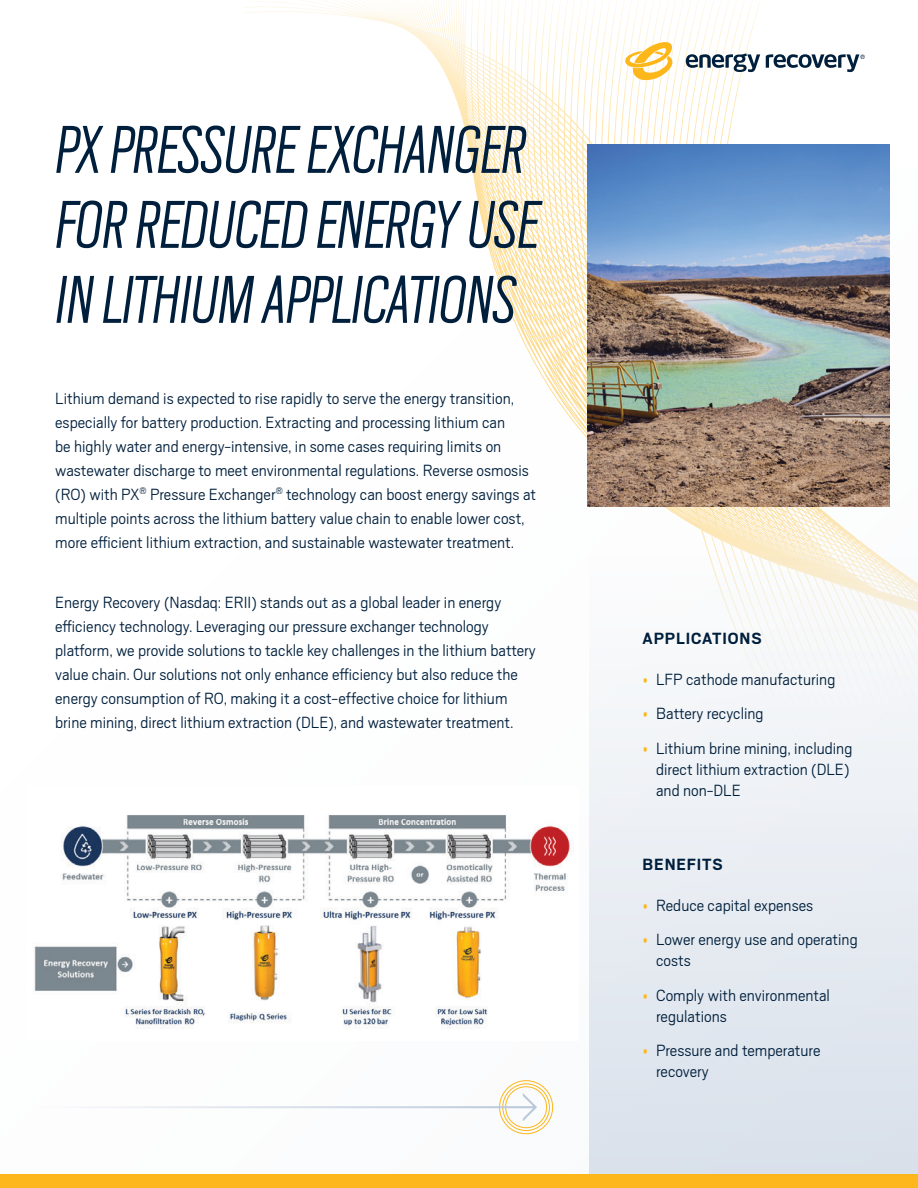
<style>
.page{position:relative;width:918px;height:1188px;background:#fff}
.page>*{position:absolute;margin:0;border:0;box-sizing:border-box;transform-origin:0 0}
.t1{font:italic 300 75px/75px "Scout Cond";letter-spacing:-.005em;color:#001f3c}
.t2{font:300 18px/24px "Scout";color:#001f3c}
.t3{font:700 18px "Scout";letter-spacing:.05em;color:#001f3c}
.s1{font-size:13.5px;color:#fdb71b}
</style>
<div class="page">
<svg style="left:244px;top:0;width:345px;height:170px"></svg>
<svg style="left:589px;top:0;width:329px;height:1174px"></svg>
<div style="left:0;top:1174px;width:918px;height:14px;background:#fdb71b"></div>
<img style="left:588px;top:145px;width:301px;height:362px">
<img style="left:34px;top:815px;width:540px;height:214px">
<svg style="left:625px;top:42px;width:48px;height:38px"></svg>
<svg style="left:686px;top:53px;width:74px;height:19px"></svg>
<svg style="left:766px;top:54px;width:99px;height:18px"></svg>
<div style="left:505px;top:1086px;width:42px;height:42px;border:1px solid #fdb71b;border-radius:50%"></div>
<div style="left:503px;top:1084px;width:47px;height:47px;border:1px solid #fdb71b;border-radius:50%"></div>
<div style="left:499px;top:1080px;width:54px;height:54px;border:1px solid #fdb71b;border-radius:50%"></div>
<svg style="left:94px;top:1093px;width:443px;height:28px"></svg>
<h1 class="t1" style="left:55px;top:109px;width:486px">PX PRESSURE EXCHANGER<br>FOR REDUCED ENERGY USE<br>IN LITHIUM APPLICATIONS</h1>
<p class="t2" style="left:55px;top:387px;width:482px">Lithium demand is expected to rise rapidly to serve the energy transition, especially for battery production. Extracting and processing lithium can<br>be highly water and energy-intensive, in some cases requiring limits on wastewater discharge to meet environmental regulations. Reverse osmosis (RO) with PX<sup>®</sup> Pressure Exchanger<sup>®</sup> technology can boost energy savings at multiple points across the lithium battery value chain to enable lower cost, more efficient lithium extraction, and sustainable wastewater treatment.</p>
<p class="t2" style="left:55px;top:590px;width:482px">Energy Recovery (Nasdaq: ERII) stands out as a global leader in energy efficiency technology. Leveraging our pressure exchanger technology platform, we provide solutions to tackle key challenges in the lithium battery value chain. Our solutions not only enhance efficiency but also reduce the energy consumption of RO, making it a cost-effective choice for lithium brine mining, direct lithium extraction (DLE), and wastewater treatment.</p>
<p class="t3" style="left:643px;top:628px;width:121px">APPLICATIONS</p>
<p class="t2" style="left:643px;top:667px;width:194px"><span class="s1">•</span> LFP cathode manufacturing</p>
<p class="t2" style="left:643px;top:702px;width:123px"><span class="s1">•</span> Battery recycling</p>
<p class="t2" style="left:656px;top:738px;width:198px;line-height:21px;text-indent:-14px"><span class="s1">•</span> Lithium brine mining, including direct lithium extraction (DLE) and non-DLE</p>
<p class="t3" style="left:643px;top:854px;width:82px">BENEFITS</p>
<p class="t2" style="left:643px;top:893px;width:172px"><span class="s1">•</span> Reduce capital expenses</p>
<p class="t2" style="left:656px;top:929px;width:203px;line-height:21px;text-indent:-14px"><span class="s1">•</span> Lower energy use and operating costs</p>
<p class="t2" style="left:656px;top:985px;width:175px;line-height:21px;text-indent:-14px"><span class="s1">•</span> Comply with environmental regulations</p>
<p class="t2" style="left:656px;top:1040px;width:166px;line-height:21px;text-indent:-14px"><span class="s1">•</span> Pressure and temperature recovery</p>
</div>
